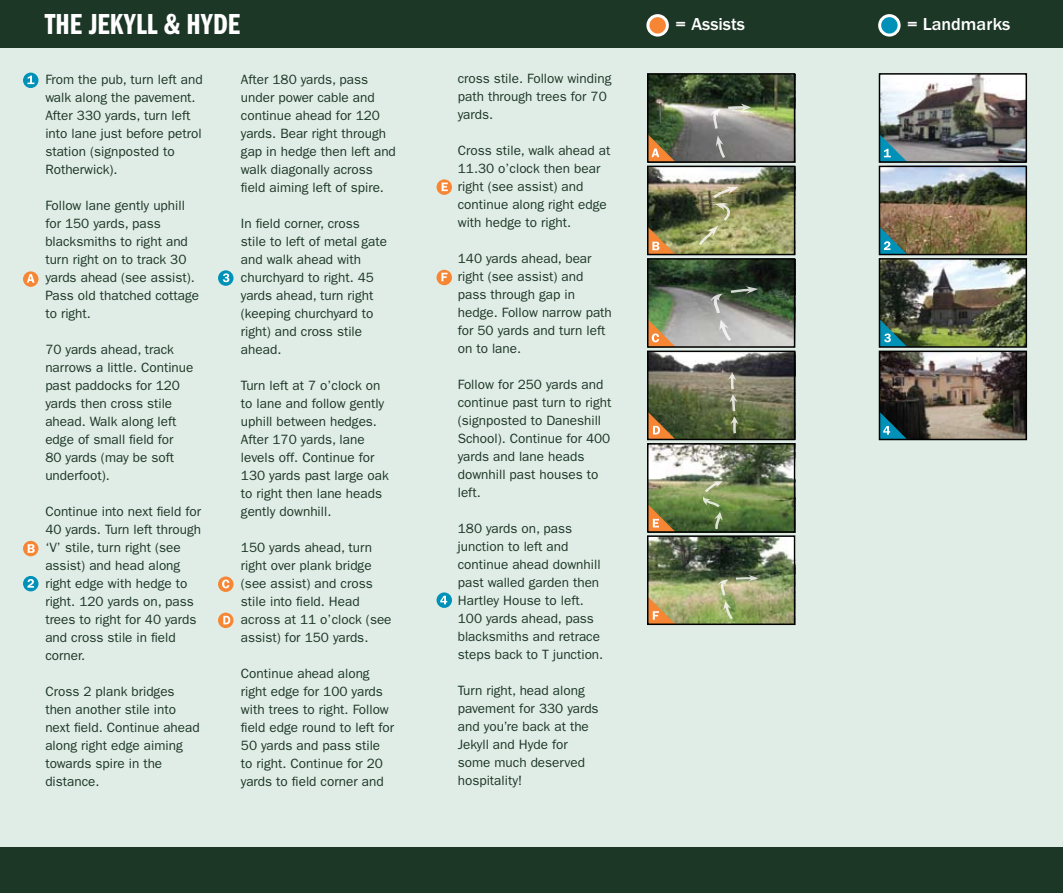
<style>
.page{position:relative;width:1063px;height:893px;background:#fff}
.page>*{position:absolute;margin:0;border:0;box-sizing:border-box;transform-origin:0 0}
.t1{font:30px "ITC Franklin Gothic Std Dm Cp";color:#fff}
.t2{font:500 18px "ITC Franklin Gothic Std";color:#fff}
.t3{font:13.5px/18px "ITC Franklin Gothic Std";color:#1d3727}
</style>
<div class="page">
<div style="left:0;top:45px;width:1063px;height:807px;background:#e0ede6"></div>
<div style="left:0;top:0;width:1063px;height:47px;background:#1d3727"></div>
<div style="left:0;top:847px;width:1063px;height:46px;background:#1d3727"></div>
<svg style="left:880px;top:16px;width:19px;height:19px"></svg>
<div style="left:878px;top:14px;width:23px;height:23px;border:3px solid #fff;border-radius:50%"></div>
<svg style="left:648px;top:16px;width:19px;height:19px"></svg>
<div style="left:646px;top:14px;width:23px;height:23px;border:3px solid #fff;border-radius:50%"></div>
<img style="left:882px;top:76px;width:142px;height:84px">
<img style="left:882px;top:169px;width:142px;height:83px">
<img style="left:882px;top:261px;width:142px;height:84px">
<img style="left:882px;top:354px;width:142px;height:83px">
<img style="left:650px;top:76px;width:142px;height:84px">
<img style="left:650px;top:169px;width:142px;height:83px">
<img style="left:650px;top:261px;width:142px;height:84px">
<img style="left:650px;top:354px;width:142px;height:83px">
<img style="left:650px;top:446px;width:142px;height:84px">
<img style="left:650px;top:538px;width:142px;height:84px">
<svg style="left:728px;top:103px;width:23px;height:8px"></svg>
<svg style="left:716px;top:135px;width:9px;height:23px"></svg>
<svg style="left:711px;top:109px;width:10px;height:20px"></svg>
<svg style="left:699px;top:187px;width:40px;height:58px;background:#9e9e6e"></svg>
<svg style="left:731px;top:286px;width:28px;height:8px"></svg>
<svg style="left:719px;top:320px;width:12px;height:21px"></svg>
<svg style="left:711px;top:294px;width:12px;height:19px"></svg>
<svg style="left:728px;top:372px;width:10px;height:62px"></svg>
<svg style="left:702px;top:481px;width:21px;height:48px"></svg>
<svg style="left:736px;top:575px;width:23px;height:6px"></svg>
<svg style="left:723px;top:601px;width:10px;height:18px"></svg>
<svg style="left:718px;top:580px;width:11px;height:15px"></svg>
<svg style="left:882px;top:134px;width:25px;height:26px"></svg>
<svg style="left:882px;top:227px;width:25px;height:25px"></svg>
<svg style="left:882px;top:319px;width:25px;height:26px"></svg>
<svg style="left:882px;top:412px;width:25px;height:25px"></svg>
<svg style="left:650px;top:134px;width:26px;height:26px"></svg>
<svg style="left:650px;top:227px;width:26px;height:25px"></svg>
<svg style="left:650px;top:319px;width:26px;height:26px"></svg>
<svg style="left:650px;top:412px;width:26px;height:25px"></svg>
<svg style="left:650px;top:504px;width:26px;height:26px"></svg>
<div style="left:647px;top:443px;width:148px;height:90px;border:2px solid #000"></div>
<div style="left:647px;top:351px;width:148px;height:89px;border:2px solid #000"></div>
<div style="left:647px;top:258px;width:148px;height:90px;border:2px solid #000"></div>
<div style="left:647px;top:166px;width:148px;height:89px;border:2px solid #000"></div>
<div style="left:647px;top:73px;width:148px;height:90px;border:2px solid #000"></div>
<div style="left:647px;top:535px;width:148px;height:90px;border:2px solid #000"></div>
<div style="left:23px;top:271px;width:15px;height:16px;background:#f68634;border-radius:50%"></div>
<svg style="left:27px;top:274px;width:8px;height:9px"></svg>
<div style="left:23px;top:541px;width:15px;height:15px;background:#f68634;border-radius:50%"></div>
<svg style="left:28px;top:544px;width:7px;height:9px"></svg>
<svg style="left:218px;top:576px;width:16px;height:16px"></svg>
<svg style="left:222px;top:580px;width:7px;height:8px"></svg>
<svg style="left:218px;top:613px;width:16px;height:15px"></svg>
<svg style="left:223px;top:616px;width:7px;height:8px"></svg>
<svg style="left:437px;top:179px;width:15px;height:16px"></svg>
<svg style="left:442px;top:183px;width:6px;height:8px"></svg>
<svg style="left:23px;top:73px;width:15px;height:15px"></svg>
<svg style="left:27px;top:76px;width:7px;height:8px"></svg>
<div style="left:23px;top:576px;width:15px;height:15px;background:#0091b8;border-radius:50%"></div>
<svg style="left:27px;top:579px;width:7px;height:9px"></svg>
<svg style="left:218px;top:270px;width:16px;height:16px"></svg>
<svg style="left:223px;top:273px;width:6px;height:9px"></svg>
<svg style="left:437px;top:592px;width:15px;height:16px"></svg>
<svg style="left:440px;top:596px;width:7px;height:8px"></svg>
<div style="left:879px;top:73px;width:148px;height:90px;border:2px solid #000"></div>
<div style="left:879px;top:166px;width:148px;height:89px;border:2px solid #000"></div>
<div style="left:879px;top:258px;width:148px;height:90px;border:2px solid #000"></div>
<div style="left:879px;top:351px;width:148px;height:89px;border:2px solid #000"></div>
<svg style="left:648px;top:596px;width:28px;height:28px"></svg>
<svg style="left:437px;top:270px;width:15px;height:15px"></svg>
<svg style="left:441px;top:273px;width:7px;height:8px"></svg>
<p class="t1" style="left:45px;top:8px;width:197px">THE JEKYLL &amp; HYDE</p>
<p class="t2" style="left:676px;top:14px;width:71px">= Assists</p>
<p class="t2" style="left:907px;top:14px;width:105px">= Landmarks</p>
<p class="t3" style="left:45px;top:71px;width:159px">From the pub, turn left and walk along the pavement.<br>After 330 yards, turn left into lane just before petrol station (signposted to<br>Rotherwick).</p>
<p class="t3" style="left:45px;top:197px;width:155px">Follow lane gently uphill for 150 yards, pass blacksmiths to right and turn right on to track 30 yards ahead (see assist).<br>Pass old thatched cottage to right.</p>
<p class="t3" style="left:45px;top:341px;width:150px">70 yards ahead, track narrows a little. Continue past paddocks for 120 yards then cross stile ahead. Walk along left edge of small field for<br>80 yards (may be soft underfoot).</p>
<p class="t3" style="left:45px;top:503px;width:157px">Continue into next field for<br>40 yards. Turn left through ‘V’ stile, turn right (see assist) and head along right edge with hedge to right. 120 yards on, pass trees to right for 40 yards and cross stile in field corner.</p>
<p class="t3" style="left:45px;top:683px;width:156px">Cross 2 plank bridges then another stile into next field. Continue ahead along right edge aiming towards spire in the distance.</p>
<p class="t3" style="left:241px;top:71px;width:156px">After 180 yards, pass under power cable and continue ahead for 120 yards. Bear right through gap in hedge then left and walk diagonally across field aiming left of spire.</p>
<p class="t3" style="left:241px;top:215px;width:148px">In field corner, cross stile to left of metal gate and walk ahead with churchyard to right. 45 yards ahead, turn right (keeping churchyard to right) and cross stile ahead.</p>
<p class="t3" style="left:241px;top:377px;width:149px">Turn left at 7 o’clock on to lane and follow gently uphill between hedges.<br>After 170 yards, lane levels off. Continue for<br>130 yards past large oak to right then lane heads gently downhill.</p>
<p class="t3" style="left:241px;top:539px;width:152px">150 yards ahead, turn right over plank bridge (see assist) and cross stile into field. Head across at 11 o’clock (see assist) for 150 yards.</p>
<p class="t3" style="left:241px;top:665px;width:155px">Continue ahead along right edge for 100 yards with trees to right. Follow field edge round to left for<br>50 yards and pass stile to right. Continue for 20 yards to field corner and</p>
<p class="t3" style="left:458px;top:70px;width:155px">cross stile. Follow winding path through trees for 70 yards.</p>
<p class="t3" style="left:458px;top:142px;width:154px">Cross stile, walk ahead at<br>11.30 o’clock then bear right (see assist) and continue along right edge with hedge to right.</p>
<p class="t3" style="left:458px;top:250px;width:156px">140 yards ahead, bear right (see assist) and pass through gap in hedge. Follow narrow path for 50 yards and turn left on to lane.</p>
<p class="t3" style="left:458px;top:376px;width:155px">Follow for 250 yards and continue past turn to right (signposted to Daneshill<br>School). Continue for 400 yards and lane heads downhill past houses to left.</p>
<p class="t3" style="left:458px;top:520px;width:147px">180 yards on, pass junction to left and continue ahead downhill past walled garden then<br>Hartley House to left.<br>100 yards ahead, pass blacksmiths and retrace steps back to T junction.</p>
<p class="t3" style="left:458px;top:682px;width:142px">Turn right, head along pavement for 330 yards and you’re back at the<br>Jekyll and Hyde for some much deserved hospitality!</p>
</div>
